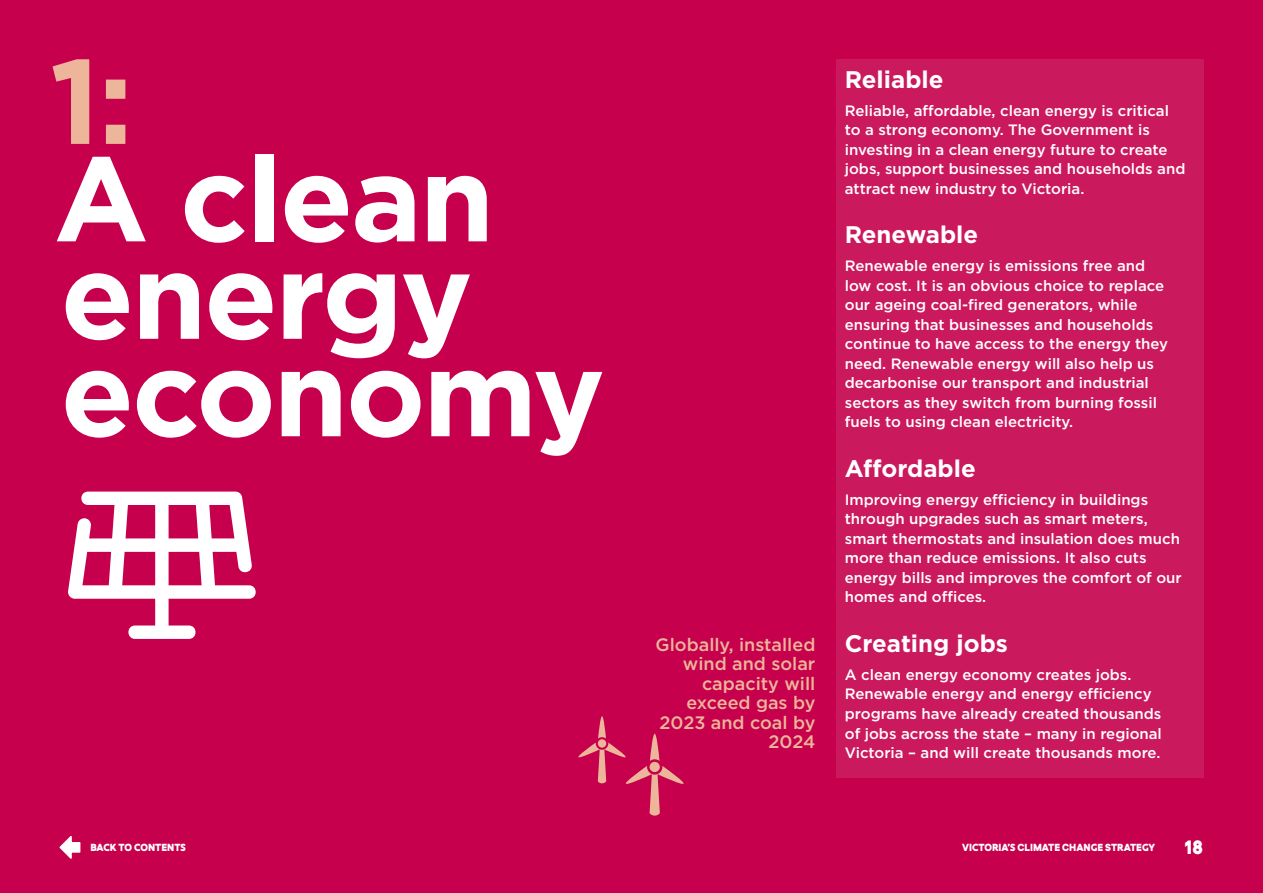
<style>
.page{position:relative;width:1263px;height:893px;background:#c6004c}
.page>*{position:absolute;margin:0;border:0;box-sizing:border-box;transform-origin:0 0}
.t1{font:700 120px/97.5px "Gotham";letter-spacing:-.02em;color:#fff}
.t2{font:700 120px "Gotham";color:#edb69a}
.t3{font:700 24px "Gotham";color:#fff}
.t4{font:22.5px "Devinyl";color:#fff}
.t5{font:500 18px/19.5px "Gotham";color:#edb69a;text-align:right}
.t6{font:500 15px/19.5px "Gotham";color:#fff}
.t7{font:12px "Devinyl";color:#fff}
</style>
<div class="page">
<div style="left:836px;top:60px;width:367px;height:718px;background:#cb195d"></div>
<svg style="left:578px;top:716px;width:106px;height:100px"></svg>
<svg style="left:60px;top:836px;width:20px;height:23px"></svg>
<svg style="left:68px;top:492px;width:188px;height:147px"></svg>
<h1 class="t2" style="left:50px;top:32px;width:85px">1:</h1>
<h1 class="t1" style="left:54px;top:147px;width:553px">A clean energy economy</h1>
<p class="t5" style="left:656px;top:634px;width:161px">Globally, installed wind and solar capacity will exceed gas by<br>2023 and coal by<br>2024</p>
<h2 class="t3" style="left:845px;top:66px;width:100px">Reliable</h2>
<p class="t6" style="left:845px;top:100px;width:342px">Reliable, affordable, clean energy is critical to a strong economy. The Government is investing in a clean energy future to create jobs, support businesses and households and attract new industry to Victoria.</p>
<h2 class="t3" style="left:845px;top:221px;width:135px">Renewable</h2>
<p class="t6" style="left:845px;top:256px;width:325px">Renewable energy is emissions free and low cost. It is an obvious choice to replace our ageing coal-fired generators, while ensuring that businesses and households continue to have access to the energy they need. Renewable energy will also help us decarbonise our transport and industrial sectors as they switch from burning fossil fuels to using clean electricity.</p>
<h2 class="t3" style="left:845px;top:455px;width:132px">Affordable</h2>
<p class="t6" style="left:845px;top:489px;width:338px">Improving energy efficiency in buildings through upgrades such as smart meters, smart thermostats and insulation does much more than reduce emissions. It also cuts energy bills and improves the comfort of our homes and offices.</p>
<h2 class="t3" style="left:845px;top:630px;width:165px">Creating jobs</h2>
<p class="t6" style="left:845px;top:665px;width:319px">A clean energy economy creates jobs.<br>Renewable energy and energy efficiency programs have already created thousands of jobs across the state – many in regional Victoria – and will create thousands more.</p>
<p class="t7" style="left:90px;top:841px;width:97px">BACK TO CONTENTS</p>
<p class="t7" style="left:962px;top:841px;width:195px">VICTORIA’S CLIMATE CHANGE STRATEGY</p>
<h3 class="t4" style="left:1185px;top:835px;width:20px">18</h3>
</div>
